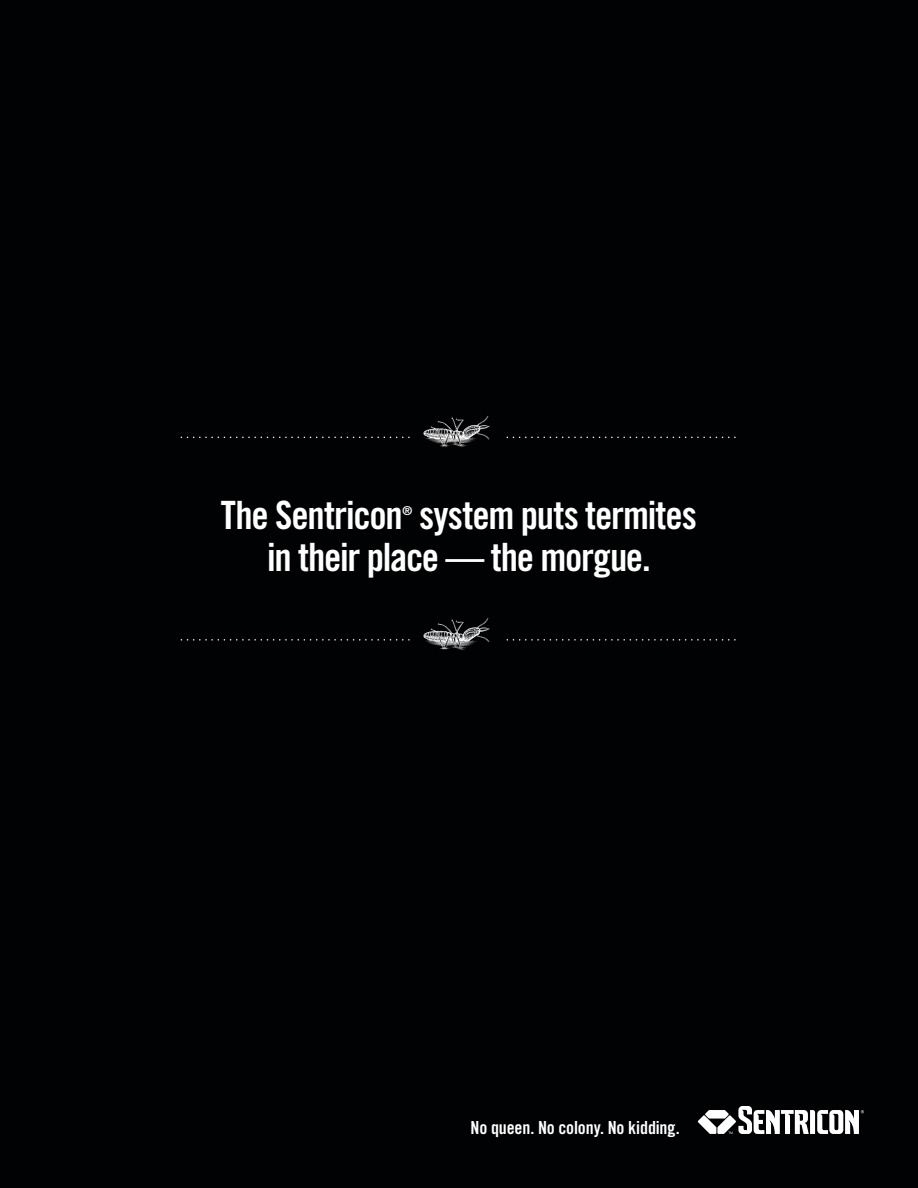
<style>
.page{position:relative;width:918px;height:1188px;background:#010203}
.page>*{position:absolute;margin:0;border:0;box-sizing:border-box;transform-origin:0 0}
.Headline{font:39px "Trade Gothic LT Std Bd Cn 20";letter-spacing:-.03em;color:#fff}
.t1{font:18px "Trade Gothic LT Std Bd Cn 20";letter-spacing:-.01em;color:#fff}
.Headline-2{font:12.3px "Trade Gothic LT Std Bd Cn 20";color:#fff}
</style>
<div class="page">
<svg style="left:181px;top:437px;width:555px;height:1px"></svg>
<div style="left:413px;top:409px;width:92px;height:60px;background:#010203"></div>
<img style="left:423px;top:416px;width:67px;height:31px">
<svg style="left:698px;top:1106px;width:166px;height:28px"></svg>
<svg style="left:181px;top:639px;width:555px;height:2px"></svg>
<div style="left:413px;top:611px;width:92px;height:60px;background:#010203"></div>
<img style="left:423px;top:618px;width:67px;height:32px">
<p class="Headline" style="left:221px;top:492px;width:478px">The Sentricon system puts termites</p>
<p class="Headline-2" style="left:402px;top:503px;width:11px">®</p>
<p class="Headline" style="left:267px;top:534px;width:385px">in their place — the morgue.</p>
<p class="t1" style="left:471px;top:1117px;width:210px">No queen. No colony. No kidding.</p>
</div>
